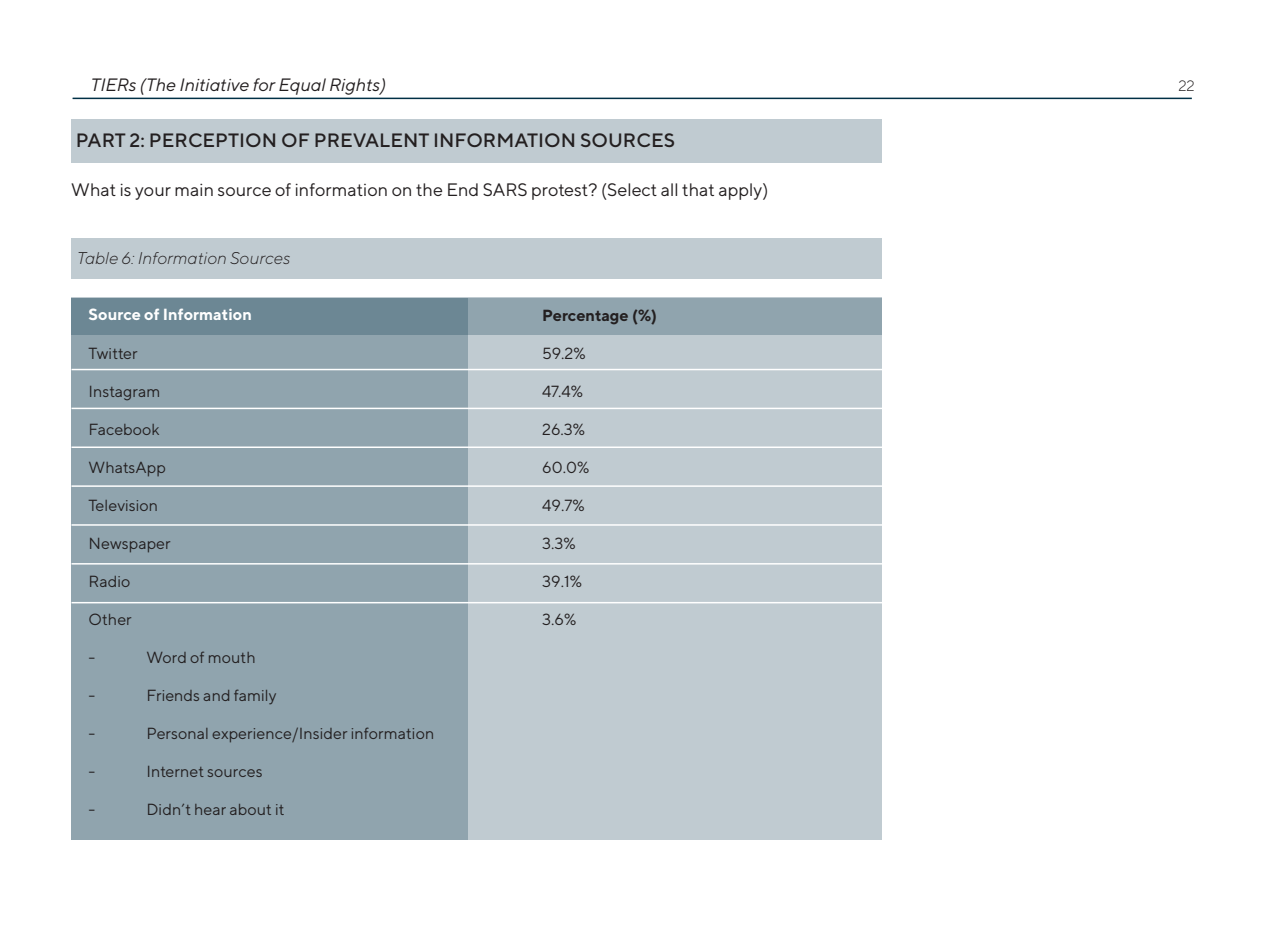
<style>
.page{position:relative;width:1263px;height:929px;background:#fff}
.page>*{position:absolute;margin:0;border:0;box-sizing:border-box;transform-origin:0 0}
.t1{font:500 19.35px "TT Norms";color:#231f20}
.t2{font:18px "TT Norms";color:#231f20}
.t3{font:italic 17.85px "TT Norms";color:#231f20}
.t4{font:italic 300 16.95px "TT Norms";color:#231f20}
.t5{font:16.05px "TT Norms";color:#231f20}
.t6{font:700 16.05px "TT Norms";color:#fff}
.t7{font:700 16.05px "TT Norms";color:#231f20}
.t8{font:300 15px "TT Norms";color:#231f20}
</style>
<div class="page">
<div style="left:71px;top:238px;width:811px;height:40px;background:#c0cbd1"></div>
<svg style="left:468px;top:298px;width:414px;height:541px;background:#bdc8ce"></svg>
<svg style="left:71px;top:298px;width:397px;height:541px;background:#8ea2ac"></svg>
<hr style="left:72px;top:369px;width:810px;height:1px;background:#fff">
<hr style="left:72px;top:407px;width:810px;height:2px;background:#fff">
<hr style="left:72px;top:446px;width:810px;height:2px;background:#fff">
<hr style="left:72px;top:485px;width:810px;height:1px;background:#fff">
<hr style="left:72px;top:524px;width:810px;height:1px;background:#fff">
<hr style="left:72px;top:563px;width:810px;height:1px;background:#fff">
<hr style="left:72px;top:601px;width:810px;height:2px;background:#fff">
<div style="left:71px;top:119px;width:811px;height:44px;background:#c0cbd1"></div>
<hr style="left:73px;top:98px;width:1119px;height:1px;background:#003046">
<p class="t3" style="left:90px;top:73px;width:297px">TIERs (The Initiative for Equal Rights)</p>
<p class="t8" style="left:1178px;top:76px;width:18px">22</p>
<p class="t1" style="left:76px;top:128px;width:601px">PART 2: PERCEPTION OF PREVALENT INFORMATION SOURCES</p>
<p class="t2" style="left:71px;top:179px;width:699px">What is your main source of information on the End SARS protest? (Select all that apply)</p>
<p class="t4" style="left:77px;top:248px;width:215px">Table 6: Information Sources</p>
<p class="t6" style="left:89px;top:305px;width:165px">Source of Information</p>
<p class="t5" style="left:89px;top:343px;width:51px">Twitter</p>
<p class="t5" style="left:89px;top:381px;width:73px">Instagram</p>
<p class="t5" style="left:89px;top:419px;width:73px">Facebook</p>
<p class="t5" style="left:89px;top:457px;width:79px">WhatsApp</p>
<p class="t5" style="left:89px;top:495px;width:71px">Television</p>
<p class="t5" style="left:89px;top:533px;width:84px">Newspaper</p>
<p class="t5" style="left:89px;top:571px;width:43px">Radio</p>
<p class="t5" style="left:89px;top:609px;width:45px">Other</p>
<p class="t5" style="left:89px;top:647px;width:8px">-</p>
<p class="t5" style="left:147px;top:647px;width:111px">Word of mouth</p>
<p class="t5" style="left:89px;top:685px;width:8px">-</p>
<p class="t5" style="left:147px;top:685px;width:132px">Friends and family</p>
<p class="t5" style="left:89px;top:723px;width:8px">-</p>
<p class="t5" style="left:147px;top:723px;width:289px">Personal experience/Insider information</p>
<p class="t5" style="left:89px;top:761px;width:8px">-</p>
<p class="t5" style="left:147px;top:761px;width:118px">Internet sources</p>
<p class="t5" style="left:89px;top:799px;width:8px">-</p>
<p class="t5" style="left:147px;top:799px;width:140px">Didn’t hear about it</p>
<p class="t7" style="left:542px;top:305px;width:116px">Percentage (%)</p>
<p class="t5" style="left:542px;top:343px;width:45px">59.2%</p>
<p class="t5" style="left:542px;top:381px;width:42px">47.4%</p>
<p class="t5" style="left:542px;top:419px;width:44px">26.3%</p>
<p class="t5" style="left:542px;top:457px;width:48px">60.0%</p>
<p class="t5" style="left:542px;top:495px;width:44px">49.7%</p>
<p class="t5" style="left:542px;top:533px;width:35px">3.3%</p>
<p class="t5" style="left:542px;top:571px;width:41px">39.1%</p>
<p class="t5" style="left:542px;top:609px;width:36px">3.6%</p>
</div>
